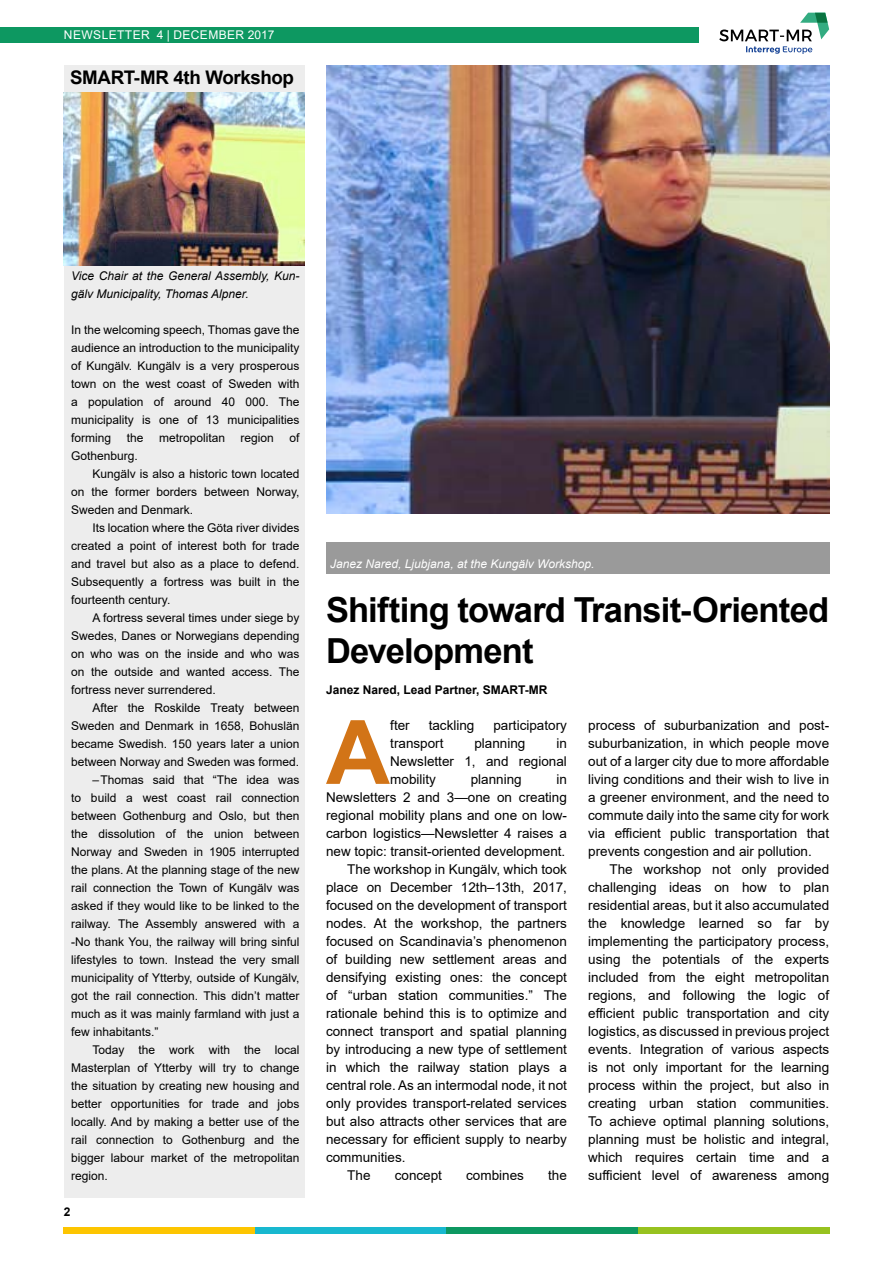
<style>
.page{position:relative;width:893px;height:1263px;background:#fff}
.page>*{position:absolute;margin:0;border:0;box-sizing:border-box;transform-origin:0 0}
.t1{font:700 88.95px "Arial";color:#d27417}
.t2{font:700 34.5px/41.4px "Arial";letter-spacing:-.025em;color:#000}
.t3{font:700 18.75px "Arial";letter-spacing:-.02em;color:#000}
.t4{font:13.5px/18px "Arial";color:#000;text-align:justify}
.t5{font:12px/18px "Arial";color:#000;text-align:justify}
.t6{font:italic 12px/18px "Arial";color:#000}
.t7{font:italic 12px "Arial";color:#fff}
.t8{font:700 12px "Arial";color:#000}
.t9{font:12px "Arial";letter-spacing:.035em;color:#fff}
</style>
<div class="page">
<div style="left:64px;top:65px;width:241px;height:1133px;background:#ededed"></div>
<div style="left:64px;top:1227px;width:191px;height:7px;background:#fdc500"></div>
<div style="left:255px;top:1227px;width:191px;height:7px;background:#18b8cf"></div>
<div style="left:446px;top:1227px;width:192px;height:7px;background:#0d9861"></div>
<div style="left:638px;top:1227px;width:191px;height:7px;background:#97c21f"></div>
<div style="left:326px;top:542px;width:503px;height:32px;background:#9a9a9a"></div>
<img style="left:64px;top:92px;width:241px;height:174px">
<img style="left:326px;top:65px;width:503px;height:449px">
<div style="left:0;top:28px;width:698px;height:15px;background:#0d9861"></div>
<svg style="left:719px;top:13px;width:110px;height:41px"></svg>
<p class="t9" style="left:64px;top:27px;width:212px">NEWSLETTER 4 | DECEMBER 2017</p>
<h3 class="t3" style="left:70px;top:64px;width:225px">SMART-MR 4th Workshop</h3>
<p class="t6" style="left:71px;top:267px;width:230px">Vice Chair at the General Assembly, Kun&shy;gälv Municipality, Thomas Alpner.</p>
<p class="t5" style="left:71px;top:320px;width:230px">In the welcoming speech, Thomas gave the audience an introduction to the municipality of Kungälv. Kungälv is a very prosperous town on the west coast of Sweden with a population of around 40 000. The municipality is one of 13 municipalities forming</p>
<p class="t5" style="left:127px;top:428px;width:18px">the</p>
<p class="t5" style="left:159px;top:428px;width:68px">metropolitan</p>
<p class="t5" style="left:241px;top:428px;width:35px">region</p>
<p class="t5" style="left:290px;top:428px;width:12px">of</p>
<p class="t5" style="left:71px;top:446px;width:68px">Gothenburg.</p>
<p class="t5" style="left:92px;top:464px;width:209px">Kungälv is also a historic town located</p>
<p class="t5" style="left:71px;top:482px;width:230px">on the former borders between Norway,</p>
<p class="t5" style="left:71px;top:500px;width:124px">Sweden and Denmark.</p>
<p class="t5" style="left:92px;top:518px;width:209px">Its location where the Göta river divides</p>
<p class="t5" style="left:71px;top:536px;width:230px">created a point of interest both for trade</p>
<p class="t5" style="left:71px;top:554px;width:230px">and travel but also as a place to defend.</p>
<p class="t5" style="left:71px;top:572px;width:230px">Subsequently a fortress was built in the</p>
<p class="t5" style="left:71px;top:590px;width:101px">fourteenth century.</p>
<p class="t5" style="left:92px;top:608px;width:209px">A fortress several times under siege by</p>
<p class="t5" style="left:71px;top:626px;width:230px">Swedes, Danes or Norwegians depending</p>
<p class="t5" style="left:71px;top:644px;width:230px">on who was on the inside and who was</p>
<p class="t5" style="left:71px;top:662px;width:230px">on the outside and wanted access. The</p>
<p class="t5" style="left:71px;top:680px;width:146px">fortress never surrendered.</p>
<p class="t5" style="left:92px;top:698px;width:209px">After the Roskilde Treaty between</p>
<p class="t5" style="left:71px;top:716px;width:230px">Sweden and Denmark in 1658, Bohuslän</p>
<p class="t5" style="left:71px;top:734px;width:230px">became Swedish. 150 years later a union</p>
<p class="t5" style="left:71px;top:752px;width:230px">between Norway and Sweden was formed.</p>
<p class="t5" style="left:92px;top:770px;width:209px">–Thomas said that “The idea was</p>
<p class="t5" style="left:71px;top:788px;width:230px">to build a west coast rail connection</p>
<p class="t5" style="left:71px;top:806px;width:230px">between Gothenburg and Oslo, but then</p>
<p class="t5" style="left:71px;top:824px;width:230px">the dissolution of the union between</p>
<p class="t5" style="left:71px;top:842px;width:230px">Norway and Sweden in 1905 interrupted</p>
<p class="t5" style="left:71px;top:860px;width:230px">the plans. At the planning stage of the new</p>
<p class="t5" style="left:71px;top:878px;width:230px">rail connection the Town of Kungälv was</p>
<p class="t5" style="left:71px;top:896px;width:230px">asked if they would like to be linked to the</p>
<p class="t5" style="left:71px;top:914px;width:230px">railway. The Assembly answered with a</p>
<p class="t5" style="left:71px;top:932px;width:230px">-No thank You, the railway will bring sinful</p>
<p class="t5" style="left:71px;top:950px;width:230px">lifestyles to town. Instead the very small</p>
<p class="t5" style="left:71px;top:968px;width:230px">municipality of Ytterby, outside of Kungälv,</p>
<p class="t5" style="left:71px;top:986px;width:230px">got the rail connection. This didn’t matter</p>
<p class="t5" style="left:71px;top:1004px;width:230px">much as it was mainly farmland with just a</p>
<p class="t5" style="left:71px;top:1022px;width:89px">few inhabitants.”</p>
<p class="t5" style="left:92px;top:1040px;width:209px">Today the work with the local</p>
<p class="t5" style="left:71px;top:1058px;width:230px">Masterplan of Ytterby will try to change</p>
<p class="t5" style="left:71px;top:1076px;width:230px">the situation by creating new housing and</p>
<p class="t5" style="left:71px;top:1094px;width:230px">better opportunities for trade and jobs</p>
<p class="t5" style="left:71px;top:1112px;width:230px">locally. And by making a better use of the</p>
<p class="t5" style="left:71px;top:1130px;width:230px">rail connection to Gothenburg and the</p>
<p class="t5" style="left:71px;top:1148px;width:230px">bigger labour market of the metropolitan</p>
<p class="t5" style="left:71px;top:1166px;width:38px">region.</p>
<p class="t8" style="left:64px;top:1203px;width:8px">2</p>
<p class="t7" style="left:330px;top:556px;width:266px">Janez Nared, Ljubjana, at the Kungälv Workshop.</p>
<h2 class="t2" style="left:326px;top:590px;width:505px">Shifting toward Transit-Oriented<br>Development</h2>
<p class="t8" style="left:326px;top:681px;width:223px">Janez Nared, Lead Partner, SMART-MR</p>
<h1 class="t1" style="left:326px;top:690px;width:66px">A</h1>
<p class="t4" style="left:390px;top:716px;width:21px">fter</p>
<p class="t4" style="left:429px;top:716px;width:47px">tackling</p>
<p class="t4" style="left:493px;top:716px;width:75px">participatory</p>
<p class="t4" style="left:390px;top:734px;width:55px">transport</p>
<p class="t4" style="left:474px;top:734px;width:53px">planning</p>
<p class="t4" style="left:390px;top:734px;width:178px;text-indent:166px">in Newsletter 1, and regional mobility</p>
<p class="t4" style="left:471px;top:770px;width:53px">planning</p>
<p class="t4" style="left:556px;top:770px;width:12px">in</p>
<p class="t4" style="left:326px;top:788px;width:242px">Newsletters 2 and 3—one on creating</p>
<p class="t4" style="left:326px;top:806px;width:242px">regional mobility plans and one on low-</p>
<p class="t4" style="left:326px;top:824px;width:242px">carbon logistics—Newsletter 4 raises a</p>
<p class="t4" style="left:326px;top:842px;width:241px">new topic: transit-oriented development.</p>
<p class="t4" style="left:347px;top:860px;width:221px">The workshop in Kungälv, which took</p>
<p class="t4" style="left:326px;top:878px;width:242px">place on December 12th–13th, 2017,</p>
<p class="t4" style="left:326px;top:896px;width:242px">focused on the development of transport</p>
<p class="t4" style="left:326px;top:914px;width:242px">nodes. At the workshop, the partners</p>
<p class="t4" style="left:326px;top:932px;width:242px">focused on Scandinavia’s phenomenon</p>
<p class="t4" style="left:326px;top:950px;width:242px">of building new settlement areas and</p>
<p class="t4" style="left:326px;top:968px;width:242px">densifying existing ones: the concept</p>
<p class="t4" style="left:326px;top:986px;width:242px">of “urban station communities.” The</p>
<p class="t4" style="left:326px;top:1004px;width:242px">rationale behind this is to optimize and</p>
<p class="t4" style="left:326px;top:1022px;width:242px">connect transport and spatial planning</p>
<p class="t4" style="left:326px;top:1040px;width:242px">by introducing a new type of settlement</p>
<p class="t4" style="left:326px;top:1058px;width:242px">in which the railway station plays a</p>
<p class="t4" style="left:326px;top:1076px;width:242px">central role. As an intermodal node, it not</p>
<p class="t4" style="left:326px;top:1094px;width:242px">only provides transport-related services</p>
<p class="t4" style="left:326px;top:1112px;width:242px">but also attracts other services that are</p>
<p class="t4" style="left:326px;top:1130px;width:242px">necessary for efficient supply to nearby</p>
<p class="t4" style="left:326px;top:1148px;width:81px">communities.</p>
<p class="t4" style="left:347px;top:1166px;width:25px">The</p>
<p class="t4" style="left:395px;top:1166px;width:49px">concept</p>
<p class="t4" style="left:466px;top:1166px;width:59px">combines</p>
<p class="t4" style="left:548px;top:1166px;width:20px">the</p>
<p class="t4" style="left:588px;top:716px;width:242px">process of suburbanization and post&shy;suburbanization, in which people move out of a larger city due to more affordable living conditions and their wish to live in a greener environment, and the need to commute daily into the same city for work via efficient public transportation that prevents congestion and air pollution.</p>
<p class="t4" style="left:588px;top:860px;width:242px;text-indent:21px">The workshop not only provided challenging ideas on how to plan residential areas, but it also accumulated the knowledge learned so far by implementing the participatory process, using the potentials of the experts included from the eight metropolitan regions, and following the logic of efficient public transportation and city logistics, as discussed in previous project events. Integration of various aspects is not only important for the learning process within the project, but also in creating urban station communities.<br>To achieve optimal planning solutions, planning must be holistic and integral, which requires certain time and a sufficient level of awareness among</p>
</div>
